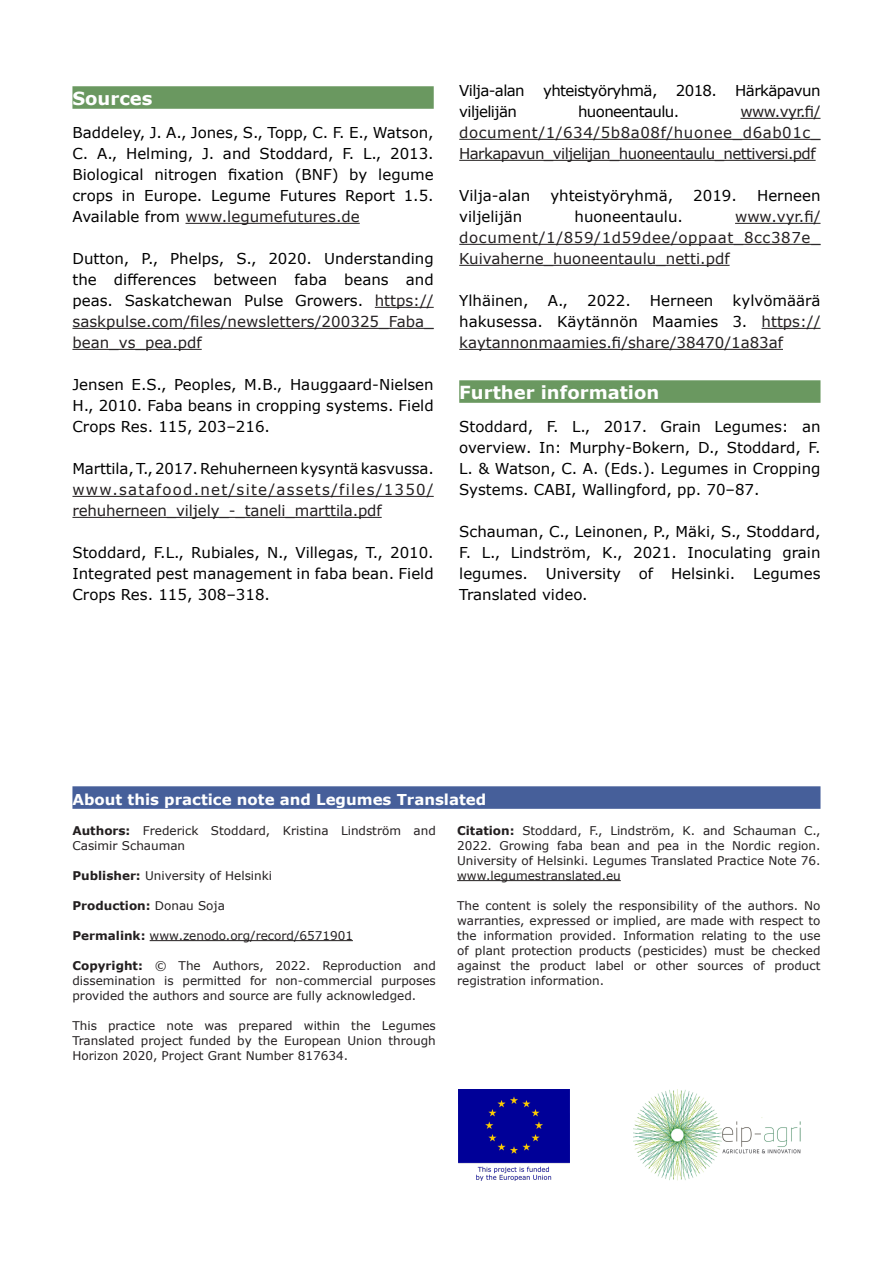
<style>
.page{position:relative;width:893px;height:1263px;background:#fff}
.page>*{position:absolute;margin:0;border:0;box-sizing:border-box;transform-origin:0 0}
.body_HL_white_green{font:700 18px "Verdana";color:#fff}
.body_text{font:15px/21px "Verdana";color:#000;text-align:justify}
.body_text-2{font:15px/21px "Verdana";color:#231f20;text-align:justify}
.body_text-3{font:15px/21px "Verdana";letter-spacing:-.04em;color:#000}
.Absatzformat_1{font:700 15px "Verdana";color:#fff}
.imprint_body_text{font:12px/15px "Verdana";color:#231f20;text-align:justify}
.imprint_body_text-2{font:700 12px "Verdana";color:#231f20}
.s1{color:#231f20}
.s2{color:#000}
.s3{font-weight:700}
.s4{font-weight:400}
</style>
<div class="page">
<div style="left:72px;top:786px;width:748px;height:23px;background:#465f9a"></div>
<hr style="left:150px;top:940px;width:203px;height:1px;background:#231f20">
<hr style="left:457px;top:880px;width:164px;height:1px;background:#231f20">
<img style="left:458px;top:1089px;width:112px;height:91px">
<img style="left:633px;top:1089px;width:168px;height:91px">
<div style="left:72px;top:86px;width:362px;height:23px;background:#6a9860"></div>
<hr style="left:185px;top:223px;width:175px;height:1px;background:#231f20">
<hr style="left:375px;top:307px;width:59px;height:1px;background:#231f20">
<hr style="left:72px;top:328px;width:362px;height:1px;background:#231f20">
<hr style="left:72px;top:349px;width:130px;height:1px;background:#231f20">
<hr style="left:72px;top:496px;width:362px;height:1px;background:#231f20">
<hr style="left:72px;top:517px;width:310px;height:1px;background:#231f20">
<hr style="left:740px;top:118px;width:80px;height:1px;background:#231f20">
<hr style="left:459px;top:139px;width:361px;height:1px;background:#231f20">
<hr style="left:459px;top:160px;width:357px;height:1px;background:#231f20">
<hr style="left:735px;top:223px;width:85px;height:1px;background:#231f20">
<hr style="left:459px;top:244px;width:361px;height:1px;background:#231f20">
<hr style="left:459px;top:265px;width:271px;height:1px;background:#231f20">
<hr style="left:762px;top:328px;width:58px;height:1px;background:#231f20">
<hr style="left:459px;top:349px;width:324px;height:1px;background:#231f20">
<div style="left:459px;top:380px;width:361px;height:23px;background:#6a9860"></div>
<p class="body_HL_white_green" style="left:72px;top:86px;width:82px">Sources</p>
<p class="body_text" style="left:72px;top:122px;width:363px">Baddeley, J. A., Jones, S., Topp, C. F. E., Watson, C. A., Helming, J. and Stoddard, F. L., 2013.<br>Biological nitrogen fixation (BNF) by legume crops in Europe. Legume Futures Report 1.5.<br>Available from <span class="s1">www.legumefutures.de</span></p>
<p class="body_text" style="left:72px;top:248px;width:363px">Dutton, P., Phelps, S., 2020. Understanding the differences between faba beans and peas. Saskatchewan Pulse Growers. <span class="s1">https:// saskpulse.com/files/newsletters/200325_Faba_ bean_vs_pea.pdf</span></p>
<p class="body_text" style="left:72px;top:374px;width:363px">Jensen E.S., Peoples, M.B., Hauggaard-Nielsen H., 2010. Faba beans in cropping systems. Field Crops Res. 115, 203–216.</p>
<p class="body_text-2" style="left:72px;top:458px;width:363px"><span class="s2">Marttila, T., 2017. Rehuherneen kysyntä kasvussa. </span>www.satafood.net/site/assets/files/1350/ rehuherneen_viljely_-_taneli_marttila.pdf</p>
<p class="body_text" style="left:72px;top:542px;width:363px">Stoddard, F.L., Rubiales, N., Villegas, T., 2010.<br>Integrated pest management in faba bean. Field Crops Res. 115, 308–318.</p>
<p class="body_text-3" style="left:459px;top:80px;width:363px">Vilja-alan yhteistyöryhmä, 2018. Härkäpavun viljelijän</p>
<p class="body_text-2" style="left:459px;top:101px;width:363px;text-indent:281px">www.vyr.fi/ document/1/634/5b8a08f/huonee_d6ab01c_ Harkapavun_viljelijan_huoneentaulu_nettiversi.pdf</p>
<p class="body_text" style="left:459px;top:185px;width:72px">Vilja-alan</p>
<p class="body_text" style="left:550px;top:185px;width:124px">yhteistyöryhmä,</p>
<p class="body_text" style="left:693px;top:185px;width:45px">2019.</p>
<p class="body_text" style="left:757px;top:185px;width:65px">Herneen</p>
<p class="body_text" style="left:459px;top:206px;width:65px">viljelijän</p>
<p class="body_text" style="left:574px;top:206px;width:110px">huoneentaulu.</p>
<p class="body_text-3" style="left:578px;top:101px;width:103px">huoneentaulu.</p>
<p class="body_text-2" style="left:459px;top:206px;width:363px;text-indent:276px">www.vyr.fi/ document/1/859/1d59dee/oppaat_8cc387e_ Kuivaherne_huoneentaulu_netti.pdf</p>
<p class="body_text" style="left:459px;top:290px;width:71px">Ylhäinen,</p>
<p class="body_text" style="left:548px;top:290px;width:22px">A.,</p>
<p class="body_text" style="left:587px;top:290px;width:45px">2022.</p>
<p class="body_text" style="left:650px;top:290px;width:65px">Herneen</p>
<p class="body_text-2" style="left:459px;top:290px;width:363px;text-indent:273px"><span class="s2">kylvömäärä hakusessa. Käytännön Maamies 3.</span> https:// kaytannonmaamies.fi/share/38470/1a83af</p>
<p class="body_HL_white_green" style="left:459px;top:380px;width:202px">Further information</p>
<p class="body_text" style="left:459px;top:416px;width:363px">Stoddard, F. L., 2017. Grain Legumes: an overview. In: Murphy-Bokern, D., Stoddard, F.<br>L. &amp; Watson, C. A. (Eds.). Legumes in Cropping Systems. CABI, Wallingford, pp. 70–87.</p>
<p class="body_text" style="left:459px;top:521px;width:363px">Schauman, C., Leinonen, P., Mäki, S., Stoddard, F. L., Lindström, K., 2021. Inoculating grain legumes. University of Helsinki. Legumes Translated video.</p>
<p class="Absatzformat_1" style="left:72px;top:789px;width:415px">About this practice note and Legumes Translated</p>
<p class="imprint_body_text" style="left:72px;top:822px;width:365px"><span class="s3">Authors:</span> Frederick Stoddard, Kristina Lindström and<br>Casimir Schauman</p>
<p class="imprint_body_text" style="left:72px;top:867px;width:201px"><span class="s3">Publisher:</span> University of Helsinki</p>
<p class="imprint_body_text-2" style="left:72px;top:897px;width:154px">Production: <span class="s4">Donau Soja</span></p>
<p class="imprint_body_text" style="left:72px;top:927px;width:282px"><span class="s3">Permalink:</span> www.zenodo.org/record/6571901</p>
<p class="imprint_body_text" style="left:72px;top:957px;width:365px"><span class="s3">Copyright:</span> © The Authors, 2022. Reproduction and dissemination is permitted for non-commercial purposes provided the authors and source are fully acknowledged.</p>
<p class="imprint_body_text" style="left:72px;top:1017px;width:365px">This practice note was prepared within the Legumes Translated project funded by the European Union through Horizon 2020, Project Grant Number 817634.</p>
<p class="imprint_body_text" style="left:457px;top:822px;width:365px"><span class="s3">Citation:</span> Stoddard, F., Lindström, K. and Schauman C., 2022. Growing faba bean and pea in the Nordic region.<br>University of Helsinki. Legumes Translated Practice Note 76. www.legumestranslated.eu</p>
<p class="imprint_body_text" style="left:457px;top:897px;width:365px">The content is solely the responsibility of the authors. No warranties, expressed or implied, are made with respect to the information provided. Information relating to the use of plant protection products (pesticides) must be checked against the product label or other sources of product registration information.</p>
</div>
